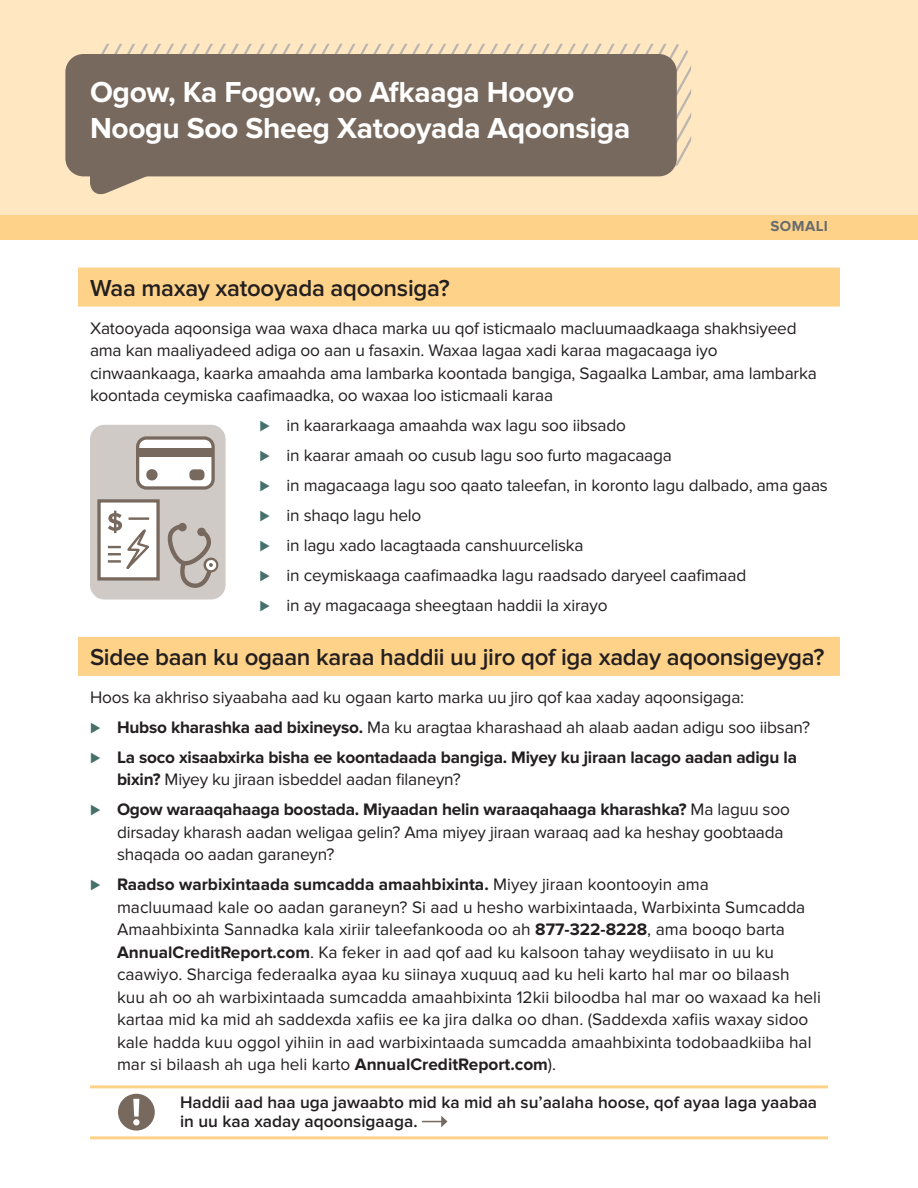
<style>
.page{position:relative;width:918px;height:1188px;background:#fff}
.page>*{position:absolute;margin:0;border:0;box-sizing:border-box;transform-origin:0 0}
.t1{font:700 30px/36px "Proxima Nova";letter-spacing:-.01em;color:#fff}
.h1_option_2{font:600 24px "Proxima Nova";letter-spacing:-.01em;color:#231f20}
.body{font:17.25px/22.5px "Proxima Nova";letter-spacing:-.01em;color:#231f20}
.t2{font:700 17.25px/22.5px "Proxima Nova";letter-spacing:-.01em;color:#231f20}
.yellow_block{font:600 17.25px/19.5px "Proxima Nova";color:#231f20}
.Language{font:700 15px "Proxima Nova";letter-spacing:.025em;color:#6a6b6e}
.s1{color:#47706b}
.s2{font-weight:700}
.s3{font-weight:400;color:#47706b}
.s4{font-weight:400}
</style>
<div class="page">
<div style="left:0;top:214px;width:918px;height:25px;background:#fed289"></div>
<div style="left:0;top:0;width:918px;height:214px;background:#fee7c1"></div>
<div style="left:65px;top:54px;width:612px;height:122px;background:#78695e;border-radius:18px"></div>
<svg style="left:90px;top:44px;width:601px;height:151px"></svg>
<div style="left:118px;top:1094px;width:37px;height:37px;background:#78695e;border-radius:50%"></div>
<svg style="left:133px;top:1099px;width:7px;height:26px"></svg>
<div style="left:78px;top:268px;width:762px;height:39px;background:#fed289"></div>
<div style="left:78px;top:637px;width:762px;height:39px;background:#fed289"></div>
<hr style="left:90px;top:1085px;width:738px;height:3px;background:#fed289">
<hr style="left:90px;top:1136px;width:738px;height:3px;background:#fed289">
<svg style="left:422px;top:1116px;width:26px;height:11px"></svg>
<div style="left:90px;top:425px;width:136px;height:175px;background:#d0cac7;border-radius:15px"></div>
<div style="left:138px;top:438px;width:75px;height:50px;background:#fff;border-radius:9px"></div>
<div style="left:136px;top:436px;width:79px;height:54px;border:3px solid #78695e;border-radius:9px"></div>
<div style="left:137px;top:449px;width:77px;height:8px;background:#78695e"></div>
<div style="left:146px;top:469px;width:12px;height:11px;background:#78695e;border-radius:50%"></div>
<div style="left:189px;top:469px;width:15px;height:11px;background:#78695e;border-radius:4px"></div>
<div style="left:97px;top:499px;width:63px;height:82px;background:#fff;border:3px solid #78695e"></div>
<svg style="left:108px;top:511px;width:45px;height:70px"></svg>
<svg style="left:167px;top:523px;width:52px;height:65px"></svg>
<p class="t1" style="left:90px;top:75px;width:542px">Ogow, Ka Fogow, oo Afkaaga Hooyo<br>Noogu Soo Sheeg Xatooyada Aqoonsiga</p>
<p class="Language" style="left:771px;top:218px;width:59px">SOMALI</p>
<p class="h1_option_2" style="left:90px;top:274px;width:361px">Waa maxay xatooyada aqoonsiga?</p>
<p class="body" style="left:90px;top:317px;width:728px">Xatooyada aqoonsiga waa waxa dhaca marka uu qof isticmaalo macluumaadkaaga shakhsiyeed ama kan maaliyadeed adiga oo aan u fasaxin. Waxaa lagaa xadi karaa magacaaga iyo cinwaankaaga, kaarka amaahda ama lambarka koontada bangiga, Sagaalka Lambar, ama lambarka koontada ceymiska caafimaadka, oo waxaa loo isticmaali karaa</p>
<p class="body" style="left:260px;top:414px;width:368px"><span class="s1">⊲</span> in kaararkaaga amaahda wax lagu soo iibsado</p>
<p class="body" style="left:260px;top:444px;width:414px"><span class="s1">⊲</span> in kaarar amaah oo cusub lagu soo furto magacaaga</p>
<p class="body" style="left:260px;top:474px;width:570px"><span class="s1">⊲</span> in magacaaga lagu soo qaato taleefan, in koronto lagu dalbado, ama gaas</p>
<p class="body" style="left:260px;top:504px;width:163px"><span class="s1">⊲</span> in shaqo lagu helo</p>
<p class="body" style="left:260px;top:534px;width:326px"><span class="s1">⊲</span> in lagu xado lacagtaada canshuurceliska</p>
<p class="body" style="left:260px;top:564px;width:488px"><span class="s1">⊲</span> in ceymiskaaga caafimaadka lagu raadsado daryeel caafimaad</p>
<p class="body" style="left:260px;top:594px;width:350px"><span class="s1">⊲</span> in ay magacaaga sheegtaan haddii la xirayo</p>
<p class="h1_option_2" style="left:90px;top:644px;width:736px">Sidee baan ku ogaan karaa haddii uu jiro qof iga xaday aqoonsigeyga?</p>
<p class="body" style="left:90px;top:686px;width:656px">Hoos ka akhriso siyaabaha aad ku ogaan karto marka uu jiro qof kaa xaday aqoonsigaga:</p>
<p class="body" style="left:90px;top:716px;width:722px"><span class="s1">⊲</span> <span class="s2">Hubso kharashka aad bixineyso.</span> Ma ku aragtaa kharashaad ah alaab aadan adigu soo iibsan?</p>
<p class="t2" style="left:117px;top:746px;width:682px;text-indent:-27px"><span class="s3">⊲</span> La soco xisaabxirka bisha ee koontadaada bangiga. Miyey ku jiraan lacago aadan adigu la bixin? <span class="s4">Miyey ku jiraan isbeddel aadan filaneyn?</span></p>
<p class="body" style="left:117px;top:799px;width:674px;text-indent:-27px"><span class="s1">⊲</span> <span class="s2">Ogow waraaqahaaga boostada. Miyaadan helin waraaqahaaga kharashka?</span> Ma laguu soo dirsaday kharash aadan weligaa gelin? Ama miyey jiraan waraaq aad ka heshay goobtaada shaqada oo aadan garaneyn?</p>
<p class="body" style="left:117px;top:874px;width:706px;text-indent:-27px"><span class="s1">⊲</span> <span class="s2">Raadso warbixintaada sumcadda amaahbixinta.</span> Miyey jiraan koontooyin ama<br>macluumaad kale oo aadan garaneyn? Si aad u hesho warbixintaada, Warbixinta Sumcadda Amaahbixinta Sannadka kala xiriir taleefankooda oo ah <span class="s2">877-322-8228</span>, ama booqo barta <span class="s2">AnnualCreditReport.com</span>. Ka feker in aad qof aad ku kalsoon tahay weydiisato in uu ku caawiyo. Sharciga federaalka ayaa ku siinaya xuquuq aad ku heli karto hal mar oo bilaash kuu ah oo ah warbixintaada sumcadda amaahbixinta 12kii biloodba hal mar oo waxaad ka heli kartaa mid ka mid ah saddexda xafiis ee ka jira dalka oo dhan. (Saddexda xafiis waxay sidoo kale hadda kuu oggol yihiin in aad warbixintaada sumcadda amaahbixinta todobaadkiiba hal mar si bilaash ah uga heli karto <span class="s2">AnnualCreditReport.com</span>).</p>
<p class="yellow_block" style="left:180px;top:1093px;width:639px">Haddii aad haa uga jawaabto mid ka mid ah su’aalaha hoose, qof ayaa laga yaabaa in uu kaa xaday aqoonsigaaga.</p>
</div>
